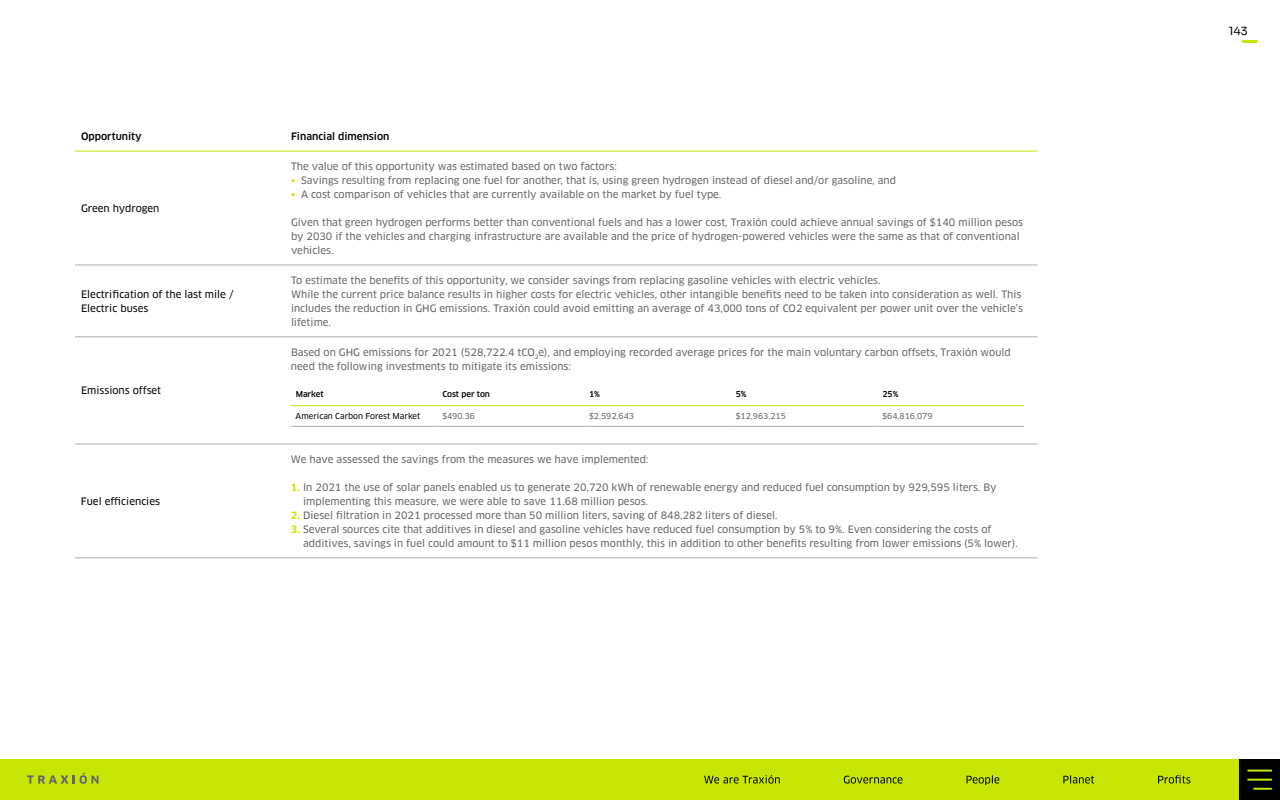
<style>
.page{position:relative;width:1280px;height:800px;background:#fff}
.page>*{position:absolute;margin:0;border:0;box-sizing:border-box;transform-origin:0 0}
.t1{font:11.3px "Sora";color:#000}
.t2{font:10px/14px "Clan OT News";color:#63666a}
.t3{font:10px/14px "Clan OT News";color:#000}
.t4{font:500 10px "Clan OT";color:#000}
.t5{font:8px "Clan OT News";color:#63666a}
.t6{font:8px "Clan OT News";color:#000}
.t7{font:500 8px "Clan OT";color:#000}
.s1{font-size:10.5px;color:#c8e605}
.s2{font-family:"Clan OT";font-weight:700;color:#c8e605}
</style>
<div class="page">
<hr style="left:75px;top:265px;width:210px;height:1px;background:#b1b0af">
<hr style="left:285px;top:265px;width:753px;height:1px;background:#b1b0af">
<hr style="left:75px;top:337px;width:210px;height:1px;background:#b1b0af">
<hr style="left:285px;top:337px;width:753px;height:1px;background:#b1b0af">
<hr style="left:75px;top:444px;width:210px;height:1px;background:#b1b0af">
<hr style="left:285px;top:444px;width:753px;height:1px;background:#b1b0af">
<hr style="left:75px;top:558px;width:210px;height:1px;background:#b1b0af">
<hr style="left:285px;top:558px;width:753px;height:1px;background:#b1b0af">
<hr style="left:75px;top:151px;width:210px;height:1px;background:#c8e605">
<hr style="left:285px;top:151px;width:753px;height:1px;background:#c8e605">
<hr style="left:291px;top:426px;width:147px;height:1px;background:#b1b0af">
<hr style="left:438px;top:426px;width:146px;height:1px;background:#b1b0af">
<hr style="left:584px;top:426px;width:147px;height:1px;background:#b1b0af">
<hr style="left:731px;top:426px;width:147px;height:1px;background:#b1b0af">
<hr style="left:878px;top:426px;width:146px;height:1px;background:#b1b0af">
<hr style="left:291px;top:405px;width:147px;height:1px;background:#c8e605">
<hr style="left:438px;top:405px;width:146px;height:1px;background:#c8e605">
<hr style="left:584px;top:405px;width:147px;height:1px;background:#c8e605">
<hr style="left:731px;top:405px;width:147px;height:1px;background:#c8e605">
<hr style="left:878px;top:405px;width:146px;height:1px;background:#c8e605">
<hr style="left:1242px;top:40px;width:15px;height:3px;background:#c8e605">
<div style="left:0;top:759px;width:1280px;height:41px;background:#c8e605"></div>
<svg style="left:27px;top:773px;width:72px;height:11px"></svg>
<svg style="left:1158px;top:775px;width:32px;height:9px"></svg>
<svg style="left:1063px;top:775px;width:31px;height:9px"></svg>
<svg style="left:967px;top:775px;width:32px;height:10px"></svg>
<svg style="left:844px;top:776px;width:58px;height:8px"></svg>
<div style="left:1239px;top:759px;width:41px;height:41px;background:#000"></div>
<hr style="left:1248px;top:770px;width:23px;height:2px;background:#c8e605">
<hr style="left:1248px;top:779px;width:23px;height:2px;background:#c8e605">
<svg style="left:1254px;top:788px;width:17px;height:2px"></svg>
<svg style="left:704px;top:775px;width:76px;height:9px"></svg>
<p class="t4" style="left:81px;top:131px;width:62px">Opportunity</p>
<p class="t4" style="left:291px;top:131px;width:100px">Financial dimension</p>
<p class="t3" style="left:81px;top:201px;width:80px">Green hydrogen</p>
<p class="t3" style="left:81px;top:287px;width:154px">Electrification of the last mile /<br>Electric buses</p>
<p class="t3" style="left:81px;top:384px;width:82px">Emissions offset</p>
<p class="t3" style="left:81px;top:494px;width:81px">Fuel efficiencies</p>
<p class="t2" style="left:291px;top:159px;width:327px">The value of this opportunity was estimated based on two factors:</p>
<p class="t2" style="left:291px;top:173px;width:607px"><span class="s1">•</span> Savings resulting from replacing one fuel for another, that is, using green hydrogen instead of diesel and/or gasoline, and</p>
<p class="t2" style="left:291px;top:187px;width:432px"><span class="s1">•</span> A cost comparison of vehicles that are currently available on the market by fuel type.</p>
<p class="t2" style="left:291px;top:215px;width:734px">Given that green hydrogen performs better than conventional fuels and has a lower cost, Traxión could achieve annual savings of $140 million pesos by 2030 if the vehicles and charging infrastructure are available and the price of hydrogen-powered vehicles were the same as that of conventional vehicles.</p>
<p class="t2" style="left:291px;top:273px;width:734px">To estimate the benefits of this opportunity, we consider savings from replacing gasoline vehicles with electric vehicles.<br>While the current price balance results in higher costs for electric vehicles, other intangible benefits need to be taken into consideration as well. This includes the reduction in GHG emissions. Traxión could avoid emitting an average of 43,000 tons of CO2 equivalent per power unit over the vehicle’s lifetime.</p>
<p class="t2" style="left:291px;top:345px;width:721px">Based on GHG emissions for 2021 (528,722.4 tCO<sub>2</sub>e), and employing recorded average prices for the main voluntary carbon offsets, Traxión would need the following investments to mitigate its emissions:</p>
<p class="t7" style="left:296px;top:389px;width:30px">Market</p>
<p class="t7" style="left:442px;top:389px;width:49px">Cost per ton</p>
<p class="t7" style="left:589px;top:389px;width:12px">1%</p>
<p class="t7" style="left:736px;top:389px;width:12px">5%</p>
<p class="t7" style="left:882px;top:389px;width:18px">25%</p>
<p class="t6" style="left:296px;top:411px;width:126px">American Carbon Forest Market</p>
<p class="t5" style="left:442px;top:411px;width:34px">$490.36</p>
<p class="t5" style="left:589px;top:411px;width:47px">$2,592,643</p>
<p class="t5" style="left:736px;top:411px;width:52px">$12,963,215</p>
<p class="t5" style="left:882px;top:411px;width:52px">$64,816,079</p>
<p class="t2" style="left:291px;top:452px;width:359px">We have assessed the savings from the measures we have implemented:</p>
<p class="t2" style="left:303px;top:480px;width:695px;text-indent:-12px"><span class="s2">1.</span> In 2021 the use of solar panels enabled us to generate 20,720 kWh of renewable energy and reduced fuel consumption by 929,595 liters. By implementing this measure, we were able to save 11.68 million pesos.</p>
<p class="t2" style="left:291px;top:508px;width:488px"><span class="s2">2.</span> Diesel filtration in 2021 processed more than 50 million liters, saving of 848,282 liters of diesel.</p>
<p class="t2" style="left:303px;top:522px;width:716px;text-indent:-12px"><span class="s2">3.</span> Several sources cite that additives in diesel and gasoline vehicles have reduced fuel consumption by 5% to 9%. Even considering the costs of additives, savings in fuel could amount to $11 million pesos monthly, this in addition to other benefits resulting from lower emissions (5% lower).</p>
<p class="t1" style="left:1229px;top:22px;width:20px">143</p>
</div>
